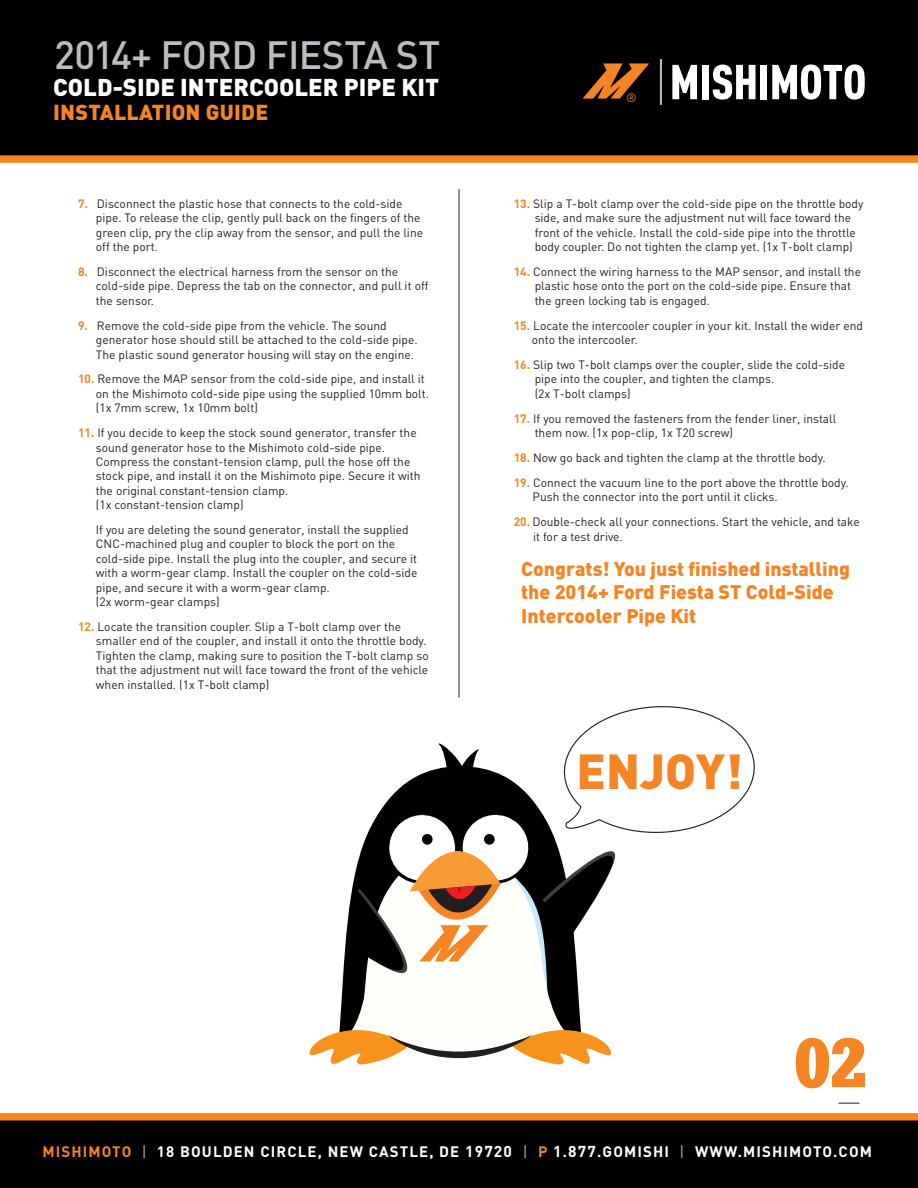
<style>
.page{position:relative;width:918px;height:1188px;background:#fff}
.page>*{position:absolute;margin:0;border:0;box-sizing:border-box;transform-origin:0 0}
.t1{font:72px "URW Egyptienne T Bold Extr Narr";color:#f58425}
.t2{font:900 49.8px "DIN";letter-spacing:-.02em;color:#fff}
.t3{font:900 48.6px "DIN";color:#f58425}
.t4{font:500 39.75px "DIN";letter-spacing:-.015em;color:#bcbdc0}
.t5{font:500 39px "DIN";letter-spacing:-.015em;color:#bcbdc0}
.t6{font:900 24px "DIN";color:#fff}
.t7{font:900 21.45px "DIN";letter-spacing:.02em;color:#f58425}
.t8{font:900 19.5px/23.4px "DIN";color:#f58425}
.t9{font:700 15px "DIN";letter-spacing:.075em;color:#fff}
.t10{font:12px/14.4px "DIN";color:#231f20}
.t11{font:12px "DIN";color:#f58425}
.s1{font-weight:700;color:#f58425}
.s2{color:#f58425}
.s3{font-weight:400;color:#bcbdc0}
.s4{font-size:15.6px}
</style>
<div class="page">
<div style="left:0;top:0;width:918px;height:163px;background:#000001"></div>
<svg style="left:672px;top:65px;width:25px;height:34px"></svg>
<div style="left:702px;top:65px;width:7px;height:34px;background:#fff"></div>
<svg style="left:713px;top:65px;width:43px;height:35px"></svg>
<div style="left:760px;top:65px;width:7px;height:34px;background:#fff"></div>
<svg style="left:772px;top:64px;width:93px;height:36px"></svg>
<svg style="left:583px;top:63px;width:66px;height:36px;background:#723d11"></svg>
<hr style="left:660px;top:59px;width:2px;height:46px;background:#bcbdc0">
<svg style="left:839px;top:1103px;width:21px;height:1px"></svg>
<hr style="left:459px;top:189px;width:1px;height:509px;background:#231f20">
<svg style="left:0;top:1113px;width:918px;height:75px;background:#180d04"></svg>
<svg style="left:309px;top:706px;width:446px;height:359px"></svg>
<h3 class="t4" style="left:53px;top:17px;width:395px">2014+ FORD FIESTA ST</h3>
<h2 class="t2" style="left:52px;top:52px;width:395px">EXPANSION TANK</h2>
<h3 class="t7" style="left:54px;top:109px;width:394px">PARTS LIST AND INSTALLATION GUIDE</h3>
<h3 class="t5" style="left:54px;top:30px;width:388px">2014+ FORD FIESTA ST</h3>
<h3 class="t6" style="left:53px;top:71px;width:388px">COLD-SIDE INTERCOOLER PIPE KIT</h3>
<h3 class="t7" style="left:53px;top:98px;width:217px">INSTALLATION GUIDE</h3>
<p class="t10" style="left:96px;top:196px;width:329px;text-indent:-18px"><span class="s1">7.</span> Disconnect the plastic hose that connects to the cold-side pipe. To release the clip, gently pull back on the fingers of the green clip, pry the clip away from the sensor, and pull the line off the port.</p>
<p class="t10" style="left:96px;top:264px;width:334px;text-indent:-18px"><span class="s1">8.</span> Disconnect the electrical harness from the sensor on the cold-side pipe. Depress the tab on the connector, and pull it off the sensor.</p>
<p class="t10" style="left:96px;top:318px;width:323px;text-indent:-18px"><span class="s1">9.</span> Remove the cold-side pipe from the vehicle. The sound generator hose should still be attached to the cold-side pipe.<br>The plastic sound generator housing will stay on the engine.</p>
<p class="t10" style="left:96px;top:372px;width:335px;text-indent:-18px"><span class="s1">10.</span> Remove the MAP sensor from the cold-side pipe, and install it on the Mishimoto cold-side pipe using the supplied 10mm bolt. (1x 7mm screw, 1x 10mm bolt)</p>
<p class="t10" style="left:96px;top:425px;width:326px;text-indent:-18px"><span class="s1">11.</span> If you decide to keep the stock sound generator, transfer the sound generator hose to the Mishimoto cold-side pipe.<br>Compress the constant-tension clamp, pull the hose off the stock pipe, and install it on the Mishimoto pipe. Secure it with the original constant-tension clamp.<br>(1x constant-tension clamp)</p>
<p class="t10" style="left:96px;top:522px;width:323px">If you are deleting the sound generator, install the supplied CNC-machined plug and coupler to block the port on the cold-side pipe. Install the plug into the coupler, and secure it with a worm-gear clamp. Install the coupler on the cold-side pipe, and secure it with a worm-gear clamp.<br>(2x worm-gear clamps)</p>
<p class="t10" style="left:96px;top:619px;width:334px;text-indent:-18px"><span class="s1">12.</span> Locate the transition coupler. Slip a T-bolt clamp over the smaller end of the coupler, and install it onto the throttle body.<br>Tighten the clamp, making sure to position the T-bolt clamp so that the adjustment nut will face toward the front of the vehicle when installed. (1x T-bolt clamp)</p>
<p class="t11" style="left:626px;top:90px;width:12px">®</p>
<p class="t10" style="left:535px;top:196px;width:330px;text-indent:-21px"><span class="s1">13.</span> Slip a T-bolt clamp over the cold-side pipe on the throttle body side, and make sure the adjustment nut will face toward the front of the vehicle. Install the cold-side pipe into the throttle body coupler. Do not tighten the clamp yet. (1x T-bolt clamp)</p>
<p class="t10" style="left:535px;top:264px;width:328px;text-indent:-21px"><span class="s1">14.</span> Connect the wiring harness to the MAP sensor, and install the plastic hose onto the port on the cold-side pipe. Ensure that the green locking tab is engaged.</p>
<p class="t10" style="left:532px;top:318px;width:333px;text-indent:-18px"><span class="s1">15.</span> Locate the intercooler coupler in your kit. Install the wider end onto the intercooler.</p>
<p class="t10" style="left:535px;top:357px;width:312px;text-indent:-21px"><span class="s1">16.</span> Slip two T-bolt clamps over the coupler, slide the cold-side pipe into the coupler, and tighten the clamps.<br>(2x T-bolt clamps)</p>
<p class="t10" style="left:535px;top:411px;width:303px;text-indent:-21px"><span class="s1">17.</span> If you removed the fasteners from the fender liner, install them now. (1x pop-clip, 1x T20 screw)</p>
<p class="t10" style="left:514px;top:450px;width:313px"><span class="s1">18.</span> Now go back and tighten the clamp at the throttle body.</p>
<p class="t10" style="left:533px;top:475px;width:318px;text-indent:-19px"><span class="s1">19.</span> Connect the vacuum line to the port above the throttle body.<br>Push the connector into the port until it clicks.</p>
<p class="t10" style="left:533px;top:515px;width:328px;text-indent:-19px"><span class="s1">20.</span> Double-check all your connections. Start the vehicle, and take it for a test drive.</p>
<h3 class="t8" style="left:521px;top:556px;width:330px">Congrats! You just finished installing the 2014+ Ford Fiesta ST Cold-Side<br>Intercooler Pipe Kit</h3>
<h3 class="t3" style="left:577px;top:739px;width:168px">ENJOY!</h3>
<h1 class="t1" style="left:794px;top:1020px;width:74px">02</h1>
<p class="t9" style="left:42px;top:1142px;width:831px"><span class="s2">MISHIMOTO</span> <span class="s3">|</span> 18 BOULDEN CIRCLE, NEW CASTLE, DE <span class="s4">19720</span> <span class="s3">|</span> <span class="s2">P</span> <span class="s4">1</span>.<span class="s4">877</span>.GOMISHI <span class="s3">|</span> WWW.MISHIMOTO.COM</p>
</div>
